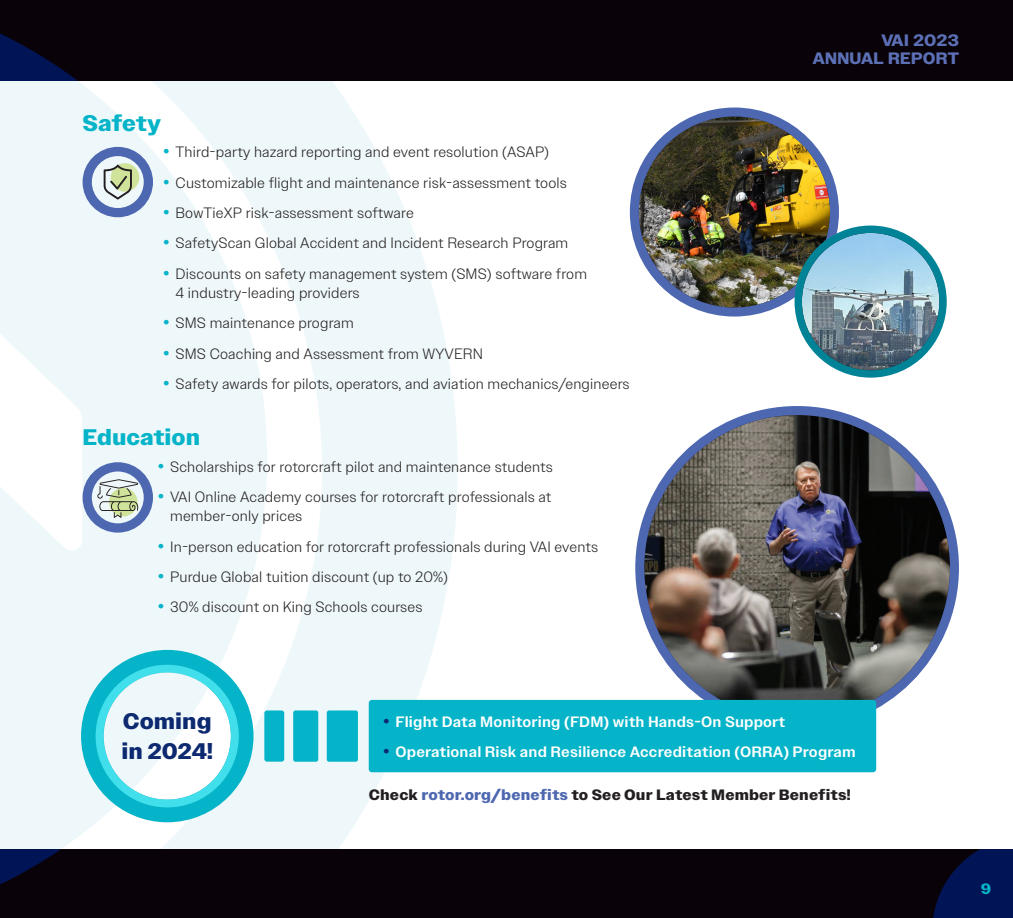
<style>
.page{position:relative;width:1013px;height:918px;background:#fff}
.page>*{position:absolute;margin:0;border:0;box-sizing:border-box;transform-origin:0 0}
.t1{font:700 22.5px "Owners Text";color:#05b4c8}
.t2{font:700 22.5px/30px "Owners Text";color:#0d2970}
.t3{font:700 16.5px/18px "Owners";letter-spacing:.05em;color:#5c70b6;text-align:right}
.t4{font:300 15px/19.5px "Owners Text";letter-spacing:.01em;color:#231f20}
.t5{font:500 15px "Owners Text";letter-spacing:.01em;color:#fff}
.t6{font:700 15px "Owners Text";letter-spacing:.01em;color:#231f20}
.t7{font:700 15px "Owners Text";color:#05b4c8}
.s1{font-weight:700;font-size:16.5px;color:#05b4c8}
.s2{font-weight:700;font-size:16.5px;color:#0d2970}
.s3{color:#4d67b0}
</style>
<div class="page">
<svg style="left:0;top:81px;width:457px;height:768px;fill:#eef8fa"></svg>
<div style="left:0;top:0;width:1012px;height:81px;background:#090208"></div>
<div style="left:0;top:849px;width:1012px;height:69px;background:#090208"></div>
<svg style="left:0;top:33px;width:78px;height:48px"></svg>
<svg style="left:933px;top:849px;width:79px;height:69px"></svg>
<svg style="left:0;top:849px;width:61px;height:36px"></svg>
<div style="left:639px;top:411px;width:315px;height:314px;background:#4d67b0;border-radius:50%"></div>
<img style="left:644px;top:415px;width:306px;height:306px;border-radius:153px">
<div style="left:635px;top:406px;width:323px;height:324px;border:9px solid #4d67b0;border-radius:50%"></div>
<div style="left:369px;top:700px;width:507px;height:72px;background:#05b4c8;border-radius:3px"></div>
<div style="left:293px;top:710px;width:25px;height:52px;background:#05b4c8;border-radius:2px"></div>
<div style="left:327px;top:710px;width:31px;height:52px;background:#05b4c8;border-radius:2px"></div>
<div style="left:264px;top:710px;width:20px;height:52px;background:#05b4c8;border-radius:3px"></div>
<svg style="left:81px;top:650px;width:172px;height:172px"></svg>
<div style="left:634px;top:112px;width:200px;height:200px;background:#4d67b0;border-radius:50%"></div>
<img style="left:638px;top:116px;width:192px;height:192px;border-radius:96px">
<div style="left:630px;top:108px;width:209px;height:209px;border:9px solid #4d67b0;border-radius:50%"></div>
<svg style="left:798px;top:229px;width:145px;height:145px"></svg>
<img style="left:802px;top:233px;width:137px;height:137px;border-radius:69px">
<div style="left:794px;top:226px;width:152px;height:152px;border:7px solid #008397;border-radius:50%"></div>
<svg style="left:83px;top:462px;width:70px;height:71px;background:#a6b6c9"></svg>
<svg style="left:83px;top:147px;width:70px;height:70px;background:#a6b6ca"></svg>
<p class="t1" style="left:83px;top:109px;width:80px">Safety</p>
<p class="t4" style="left:164px;top:142px;width:387px"><span class="s1">•</span> Third-party hazard reporting and event resolution (ASAP)</p>
<p class="t4" style="left:164px;top:173px;width:405px"><span class="s1">•</span> Customizable flight and maintenance risk-assessment tools</p>
<p class="t4" style="left:164px;top:203px;width:252px"><span class="s1">•</span> BowTieXP risk-assessment software</p>
<p class="t4" style="left:164px;top:233px;width:406px"><span class="s1">•</span> SafetyScan Global Accident and Incident Research Program</p>
<p class="t4" style="left:176px;top:264px;width:413px;text-indent:-12px"><span class="s1">•</span> Discounts on safety management system (SMS) software from<br>4 industry-leading providers</p>
<p class="t4" style="left:164px;top:313px;width:192px"><span class="s1">•</span> SMS maintenance program</p>
<p class="t4" style="left:164px;top:344px;width:321px"><span class="s1">•</span> SMS Coaching and Assessment from WYVERN</p>
<p class="t4" style="left:164px;top:374px;width:467px"><span class="s1">•</span> Safety awards for pilots, operators, and aviation mechanics/engineers</p>
<p class="t1" style="left:83px;top:423px;width:119px">Education</p>
<p class="t4" style="left:158px;top:456px;width:396px"><span class="s1">•</span> Scholarships for rotorcraft pilot and maintenance students</p>
<p class="t4" style="left:170px;top:487px;width:383px;text-indent:-12px"><span class="s1">•</span> VAI Online Academy courses for rotorcraft professionals at member-only prices</p>
<p class="t4" style="left:158px;top:537px;width:441px"><span class="s1">•</span> In-person education for rotorcraft professionals during VAI events</p>
<p class="t4" style="left:158px;top:567px;width:291px"><span class="s1">•</span> Purdue Global tuition discount (up to 20%)</p>
<p class="t4" style="left:158px;top:597px;width:266px"><span class="s1">•</span> 30% discount on King Schools courses</p>
<p class="t3" style="left:812px;top:32px;width:148px">VAI 2023<br>ANNUAL REPORT</p>
<p class="t2" style="left:121px;top:706px;width:93px">Coming in 2024!</p>
<p class="t5" style="left:383px;top:713px;width:403px"><span class="s2">•</span> Flight Data Monitoring (FDM) with Hands-On Support</p>
<p class="t5" style="left:383px;top:742px;width:473px"><span class="s2">•</span> Operational Risk and Resilience Accreditation (ORRA) Program</p>
<p class="t6" style="left:369px;top:786px;width:483px">Check <span class="s3">rotor.org/benefits</span> to See Our Latest Member Benefits!</p>
<p class="t7" style="left:980px;top:879px;width:12px">9</p>
</div>
